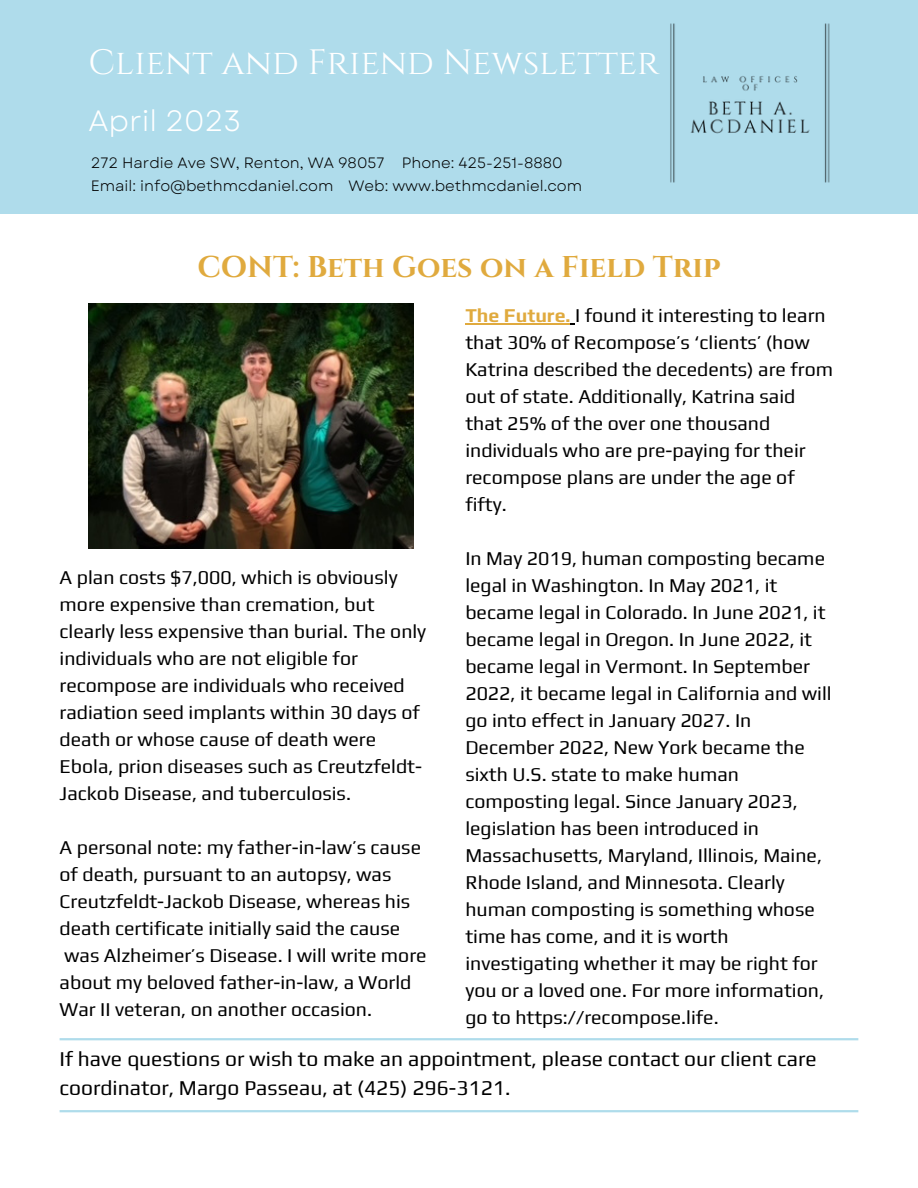
<style>
.page{position:relative;width:918px;height:1188px;background:#fff}
.page>*{position:absolute;margin:0;border:0;box-sizing:border-box;transform-origin:0 0}
.t1{font:35.1px "Cinzel";color:#fff}
.t2{font:700 30px "Cinzel";color:#e0aa3e}
.t3{font:29.4px "Garet";color:#fff}
.t4{font:21px/29.2px "Play";color:#000}
.t5{font:19.5px/27px "Play";color:#000}
.t6{font:15px "Garet";color:#000}
.s1{font-weight:700;color:#e0aa3e}
</style>
<div class="page">
<div style="left:0;top:0;width:918px;height:214px;background:#afdceb"></div>
<img style="left:670px;top:23px;width:160px;height:160px">
<hr style="left:60px;top:1110px;width:798px;height:2px;background:#afdceb">
<hr style="left:60px;top:1038px;width:798px;height:2px;background:#afdceb">
<img style="left:88px;top:304px;width:326px;height:244px">
<hr style="left:465px;top:323px;width:106px;height:1px;background:#e0aa3e">
<p class="t1" style="left:88px;top:40px;width:572px">Client and Friend Newsletter</p>
<p class="t3" style="left:88px;top:100px;width:154px">April 2023</p>
<p class="t6" style="left:91px;top:152px;width:295px">272 Hardie Ave SW, Renton, WA 98057</p>
<p class="t6" style="left:91px;top:175px;width:244px">Email: info@bethmcdaniel.com</p>
<p class="t6" style="left:402px;top:152px;width:162px">Phone: 425-251-8880</p>
<p class="t6" style="left:349px;top:175px;width:235px">Web: www.bethmcdaniel.com</p>
<p class="t2" style="left:197px;top:248px;width:525px">CONT: Beth Goes on a Field Trip</p>
<p class="t5" style="left:60px;top:563px;width:368px">A plan costs $7,000, which is obviously more expensive than cremation, but clearly less expensive than burial. The only individuals who are not eligible for recompose are individuals who received radiation seed implants within 30 days of death or whose cause of death were</p>
<p class="t5" style="left:60px;top:752px;width:364px">Ebola, prion diseases such as Creutzfeldt-<br>Jackob Disease, and tuberculosis.</p>
<p class="t5" style="left:60px;top:833px;width:369px">A personal note: my father-in-law’s cause of death, pursuant to an autopsy, was Creutzfeldt-Jackob Disease, whereas his death certificate initially said the cause was Alzheimer’s Disease. I will write more about my beloved father-in-law, a World</p>
<p class="t5" style="left:60px;top:995px;width:314px">War II veteran, on another occasion.</p>
<p class="t5" style="left:465px;top:302px;width:369px"><span class="s1">The Future.</span> I found it interesting to learn that 30% of Recompose’s ‘clients’ (how Katrina described the decedents) are from out of state. Additionally, Katrina said that 25% of the over one thousand individuals who are pre-paying for their recompose plans are under the age of fifty.</p>
<p class="t5" style="left:465px;top:545px;width:368px">In May 2019, human composting became legal in Washington. In May 2021, it became legal in Colorado. In June 2021, it became legal in Oregon. In June 2022, it became legal in Vermont. In September 2022, it became legal in California and will go into effect in January 2027. In</p>
<p class="t5" style="left:465px;top:734px;width:358px">December 2022, New York became the sixth U.S. state to make human composting legal. Since January 2023, legislation has been introduced in Massachusetts, Maryland, Illinois, Maine,</p>
<p class="t5" style="left:465px;top:869px;width:360px">Rhode Island, and Minnesota. Clearly human composting is something whose time has come, and it is worth investigating whether it may be right for you or a loved one. For more information, go to https://recompose.life.</p>
<p class="t4" style="left:60px;top:1044px;width:759px">If have questions or wish to make an appointment, please contact our client care coordinator, Margo Passeau, at (425) 296-3121.</p>
</div>
